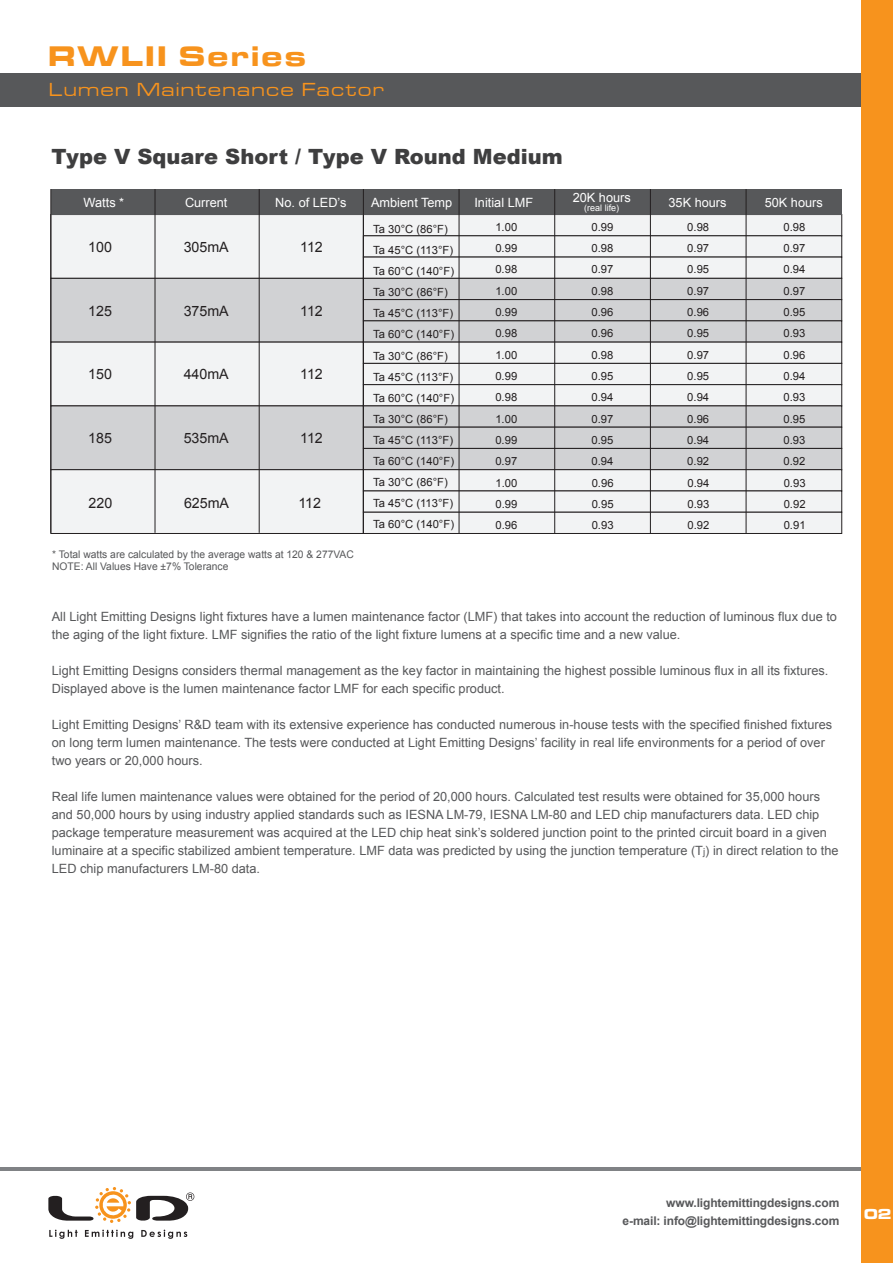
<style>
.page{position:relative;width:893px;height:1263px;background:#fff}
.page>*{position:absolute;margin:0;border:0;box-sizing:border-box;transform-origin:0 0}
.t1{font:29.25px "Microgramma D Bold Exte";letter-spacing:.1em;color:#f7931d}
.t2{font:900 21px "Arial";color:#3e3e3f}
.t3{font:19.5px "Microgramma D Medi Exte";letter-spacing:.1em;color:#f7931d}
.t4{font:15px "Microgramma D Bold Exte";color:#fff}
.t5{font:14.25px "Arial";color:#231f20}
.t6{font:12.75px/18px "Arial";color:#57585a}
.t7{font:12.75px "Arial";color:#fff}
.t8{font:700 12px/18px "Arial";letter-spacing:-.01em;color:#57585a;text-align:right}
.t9{font:11.25px/21px "Arial";color:#231f20;text-align:justify}
.t10{font:10.5px/12.6px "Arial";color:#57585a}
.t11{font:9px "Arial";color:#fff}
.s1{font-size:9.75px}
</style>
<div class="page">
<div style="left:0;top:73px;width:893px;height:34px;background:#57585a"></div>
<hr style="left:0;top:1168px;width:893px;height:3px;background:#808285">
<div style="left:862px;top:0;width:31px;height:1263px;background:#f7931d"></div>
<svg style="left:48px;top:1187px;width:146px;height:36px"></svg>
<svg style="left:49px;top:1229px;width:29px;height:10px"></svg>
<svg style="left:85px;top:1229px;width:48px;height:10px"></svg>
<svg style="left:141px;top:1229px;width:46px;height:10px"></svg>
<div style="left:363px;top:214px;width:479px;height:22px;background:#f2f3f4;border:1px solid #231f20"></div>
<div style="left:51px;top:214px;width:313px;height:64px;background:#f2f3f4"></div>
<div style="left:51px;top:278px;width:313px;height:64px;background:#d1d2d4;border:1px solid #231f20"></div>
<div style="left:51px;top:342px;width:313px;height:64px;background:#f2f3f4;border:1px solid #231f20"></div>
<div style="left:51px;top:406px;width:313px;height:64px;background:#d1d2d4"></div>
<div style="left:363px;top:236px;width:479px;height:21px;background:#f2f3f4"></div>
<div style="left:363px;top:257px;width:479px;height:21px;background:#f2f3f4"></div>
<div style="left:363px;top:278px;width:479px;height:22px;background:#d1d2d4;border:1px solid #231f20"></div>
<div style="left:363px;top:299px;width:479px;height:22px;background:#d1d2d4;border:1px solid #231f20"></div>
<div style="left:363px;top:321px;width:479px;height:21px;background:#d1d2d4"></div>
<div style="left:363px;top:342px;width:479px;height:22px;background:#f2f3f4"></div>
<div style="left:363px;top:363px;width:479px;height:22px;background:#f2f3f4;border:1px solid #231f20"></div>
<div style="left:363px;top:384px;width:479px;height:22px;background:#f2f3f4;border:1px solid #231f20"></div>
<div style="left:363px;top:406px;width:479px;height:21px;background:#d1d2d4"></div>
<div style="left:363px;top:427px;width:479px;height:22px;background:#d1d2d4;border:1px solid #231f20"></div>
<div style="left:363px;top:448px;width:479px;height:22px;background:#d1d2d4;border:1px solid #231f20"></div>
<div style="left:51px;top:469px;width:313px;height:65px;background:#f2f3f4;border:1px solid #231f20"></div>
<div style="left:363px;top:469px;width:479px;height:22px;background:#f2f3f4;border:1px solid #231f20"></div>
<div style="left:363px;top:491px;width:479px;height:21px;background:#f2f3f4"></div>
<div style="left:363px;top:512px;width:479px;height:22px;background:#f2f3f4;border:1px solid #231f20"></div>
<div style="left:51px;top:189px;width:791px;height:26px;background:#57585a"></div>
<hr style="left:363px;top:189px;width:1px;height:344px;background:#231f20">
<hr style="left:259px;top:189px;width:1px;height:344px;background:#231f20">
<hr style="left:155px;top:189px;width:1px;height:344px;background:#231f20">
<hr style="left:459px;top:189px;width:1px;height:344px;background:#231f20">
<hr style="left:554px;top:189px;width:1px;height:344px;background:#231f20">
<hr style="left:650px;top:189px;width:1px;height:344px;background:#231f20">
<hr style="left:746px;top:189px;width:1px;height:344px;background:#231f20">
<hr style="left:51px;top:189px;width:1px;height:344px;background:#231f20">
<h1 class="t1" style="left:49px;top:36px;width:259px">RWLII Series</h1>
<h3 class="t3" style="left:49px;top:77px;width:336px">Lumen Maintenance Factor</h3>
<h2 class="t2" style="left:51px;top:141px;width:513px">Type V Square Short / Type V Round Medium</h2>
<p class="t7" style="left:185px;top:194px;width:44px">Current</p>
<p class="t7" style="left:371px;top:194px;width:83px">Ambient Temp</p>
<p class="t7" style="left:474px;top:194px;width:60px">Initial LMF</p>
<p class="t7" style="left:573px;top:189px;width:60px">20K hours</p>
<p class="t7" style="left:84px;top:194px;width:42px">Watts *</p>
<p class="t7" style="left:275px;top:194px;width:73px">No. of LED’s</p>
<p class="t5" style="left:184px;top:237px;width:47px">305mA</p>
<p class="t5" style="left:300px;top:237px;width:24px">112</p>
<p class="t7" style="left:668px;top:194px;width:60px">35K hours</p>
<p class="t7" style="left:765px;top:194px;width:60px">50K hours</p>
<p class="t11" style="left:584px;top:202px;width:37px">(real life)</p>
<p class="t9" style="left:495px;top:217px;width:23px">1.00<br>0.99<br>0.98</p>
<p class="t9" style="left:592px;top:217px;width:23px">0.99<br>0.98<br>0.97</p>
<p class="t9" style="left:687px;top:217px;width:23px">0.98<br>0.97<br>0.95</p>
<p class="t9" style="left:783px;top:217px;width:23px">0.98<br>0.97<br>0.94</p>
<p class="t9" style="left:495px;top:281px;width:23px">1.00<br>0.99<br>0.98</p>
<p class="t9" style="left:592px;top:281px;width:23px">0.98<br>0.96<br>0.96</p>
<p class="t9" style="left:687px;top:281px;width:23px">0.97<br>0.96<br>0.95</p>
<p class="t9" style="left:783px;top:281px;width:23px">0.97<br>0.95<br>0.93</p>
<p class="t9" style="left:495px;top:344px;width:23px">1.00<br>0.99<br>0.98</p>
<p class="t9" style="left:592px;top:344px;width:23px">0.98<br>0.95<br>0.94</p>
<p class="t9" style="left:687px;top:344px;width:23px">0.97<br>0.95<br>0.94</p>
<p class="t9" style="left:783px;top:345px;width:23px">0.96<br>0.94<br>0.93</p>
<p class="t9" style="left:495px;top:408px;width:23px">1.00<br>0.99<br>0.97</p>
<p class="t9" style="left:592px;top:408px;width:23px">0.97<br>0.95<br>0.94</p>
<p class="t9" style="left:687px;top:408px;width:23px">0.96<br>0.94<br>0.92</p>
<p class="t9" style="left:783px;top:408px;width:23px">0.95<br>0.93<br>0.92</p>
<p class="t9" style="left:373px;top:218px;width:82px;text-align:left">Ta 30°C (86°F)<br>Ta 45°C (113°F)<br>Ta 60°C (140°F)</p>
<p class="t5" style="left:88px;top:237px;width:25px">100</p>
<p class="t9" style="left:373px;top:282px;width:82px;text-align:left">Ta 30°C (86°F)<br>Ta 45°C (113°F)<br>Ta 60°C (140°F)<br>Ta 30°C (86°F)<br>Ta 45°C (113°F)<br>Ta 60°C (140°F)</p>
<p class="t5" style="left:88px;top:301px;width:25px">125</p>
<p class="t5" style="left:184px;top:301px;width:47px">375mA</p>
<p class="t5" style="left:300px;top:301px;width:24px">112</p>
<p class="t5" style="left:88px;top:365px;width:25px">150</p>
<p class="t5" style="left:184px;top:365px;width:47px">440mA</p>
<p class="t5" style="left:300px;top:365px;width:24px">112</p>
<p class="t9" style="left:373px;top:408px;width:82px;text-align:left">Ta 30°C (86°F)<br>Ta 45°C (113°F)<br>Ta 60°C (140°F)</p>
<p class="t5" style="left:88px;top:429px;width:25px">185</p>
<p class="t5" style="left:184px;top:429px;width:47px">535mA</p>
<p class="t5" style="left:300px;top:429px;width:24px">112</p>
<p class="t5" style="left:89px;top:494px;width:25px">220</p>
<p class="t5" style="left:184px;top:494px;width:47px">625mA</p>
<p class="t5" style="left:298px;top:494px;width:24px">112</p>
<p class="t10" style="left:52px;top:548px;width:303px">* Total watts are calculated by the average watts at 120 &amp; 277VAC<br>NOTE: All Values Have ±7% Tolerance</p>
<p class="t9" style="left:373px;top:472px;width:82px;text-align:left">Ta 30°C (86°F)<br>Ta 45°C (113°F)<br>Ta 60°C (140°F)</p>
<p class="t9" style="left:496px;top:472px;width:23px">1.00<br>0.99<br>0.96</p>
<p class="t9" style="left:592px;top:472px;width:23px">0.96<br>0.95<br>0.93</p>
<p class="t9" style="left:687px;top:472px;width:23px">0.94<br>0.93<br>0.92</p>
<p class="t9" style="left:784px;top:472px;width:23px">0.93<br>0.92<br>0.91</p>
<p class="t6" style="left:52px;top:608px;width:787px">All Light Emitting Designs light fixtures have a lumen maintenance factor (LMF) that takes into account the reduction of luminous flux due to the aging of the light fixture. LMF signifies the ratio of the light fixture lumens at a specific time and a new value.</p>
<p class="t6" style="left:52px;top:662px;width:778px">Light Emitting Designs considers thermal management as the key factor in maintaining the highest possible luminous flux in all its fixtures.<br>Displayed above is the lumen maintenance factor LMF for each specific product.</p>
<p class="t6" style="left:52px;top:716px;width:782px">Light Emitting Designs’ R&amp;D team with its extensive experience has conducted numerous in-house tests with the specified finished fixtures on long term lumen maintenance. The tests were conducted at Light Emitting Designs’ facility in real life environments for a period of over two years or 20,000 hours.</p>
<p class="t6" style="left:52px;top:788px;width:788px">Real life lumen maintenance values were obtained for the period of 20,000 hours. Calculated test results were obtained for 35,000 hours and 50,000 hours by using industry applied standards such as IESNA LM-79, IESNA LM-80 and LED chip manufacturers data. LED chip package temperature measurement was acquired at the LED chip heat sink’s soldered junction point to the printed circuit board in a given luminaire at a specific stabilized ambient temperature. LMF data was predicted by using the junction temperature (T<span class="s1">j</span>) in direct relation to the LED chip manufacturers LM-80 data.</p>
<p class="t8" style="left:623px;top:1194px;width:218px">www.lightemittingdesigns.com<br>e-mail: info@lightemittingdesigns.com</p>
<p class="t4" style="left:864px;top:1204px;width:29px">02</p>
</div>
